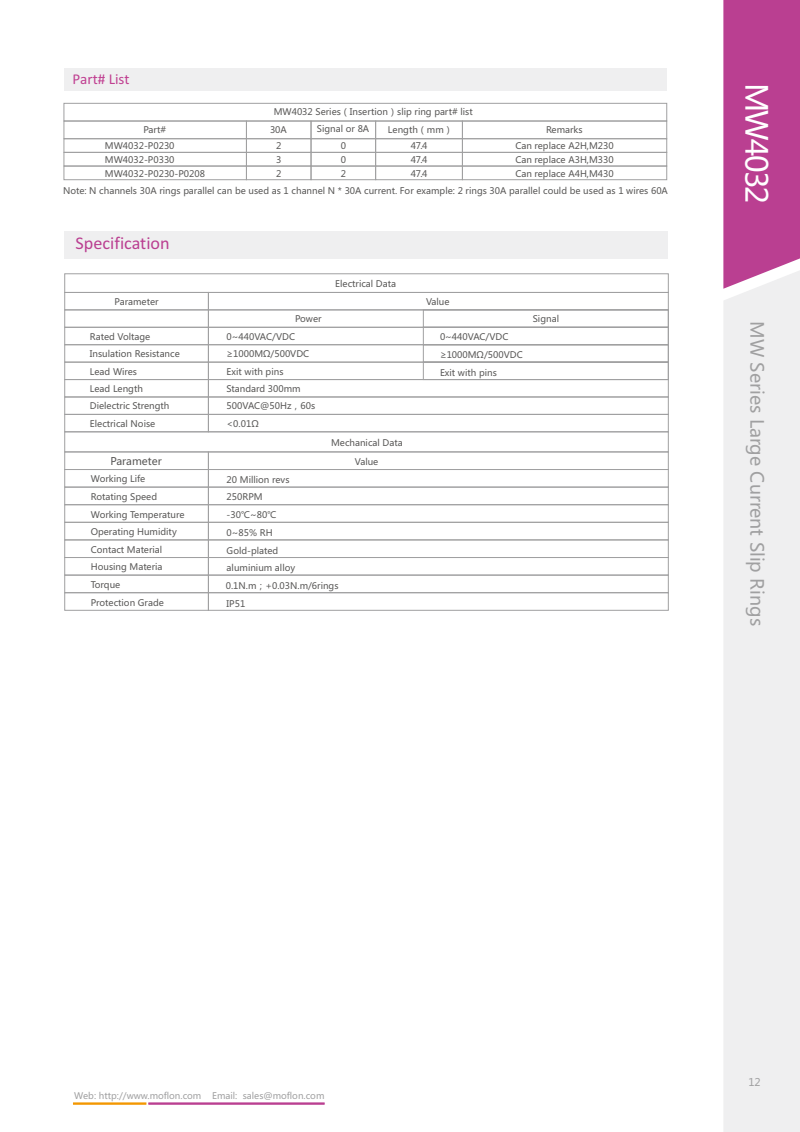
<style>
.page{position:relative;width:800px;height:1132px;background:#fff}
.page>*{position:absolute;margin:0;border:0;box-sizing:border-box;transform-origin:0 0}
.t1{font:30px "Microsoft Ya Hei";letter-spacing:-.06em;color:#fff}
.t2{font:18px "Microsoft Ya Hei";color:#a0a0a1}
.t3{font:18px "Calibri";color:#ba3f91}
.t4{font:15px "Calibri";color:#c03f91}
.t5{font:10.5px "Microsoft Ya Hei";color:#595857}
.t6{font:10.5px "Microsoft Ya Hei";color:#a0a0a1}
.t7{font:9px/17.7px "Microsoft Ya Hei";color:#595857}
.t8{font:9px "Microsoft Ya Hei";color:#a0a0a1}
</style>
<div class="page">
<div style="left:723px;top:0;width:76px;height:270px;background:#ba3f91"></div>
<div style="left:723px;top:270px;width:76px;height:861px;background:#efeff0"></div>
<div style="left:64px;top:68px;width:602px;height:23px;background:#efeff0"></div>
<div style="left:63px;top:120px;width:184px;height:19px;border:1px solid #a0a0a1"></div>
<div style="left:63px;top:138px;width:184px;height:15px;border:1px solid #a0a0a1"></div>
<div style="left:63px;top:103px;width:604px;height:18px;border:1px solid #a0a0a1"></div>
<div style="left:63px;top:152px;width:184px;height:14px;border:1px solid #a0a0a1"></div>
<div style="left:63px;top:165px;width:184px;height:15px;border:1px solid #a0a0a1"></div>
<div style="left:246px;top:120px;width:65px;height:19px;border:1px solid #a0a0a1"></div>
<div style="left:246px;top:138px;width:65px;height:15px;border:1px solid #a0a0a1"></div>
<div style="left:246px;top:152px;width:65px;height:14px;border:1px solid #a0a0a1"></div>
<div style="left:246px;top:165px;width:65px;height:15px;border:1px solid #a0a0a1"></div>
<div style="left:310px;top:120px;width:66px;height:19px;border:1px solid #a0a0a1"></div>
<div style="left:310px;top:138px;width:66px;height:15px;border:1px solid #a0a0a1"></div>
<div style="left:310px;top:152px;width:66px;height:14px;border:1px solid #a0a0a1"></div>
<div style="left:310px;top:165px;width:66px;height:15px;border:1px solid #a0a0a1"></div>
<div style="left:375px;top:120px;width:87px;height:19px;border:1px solid #a0a0a1"></div>
<div style="left:375px;top:138px;width:87px;height:15px;border:1px solid #a0a0a1"></div>
<div style="left:375px;top:152px;width:87px;height:14px;border:1px solid #a0a0a1"></div>
<div style="left:375px;top:165px;width:87px;height:15px;border:1px solid #a0a0a1"></div>
<div style="left:462px;top:120px;width:205px;height:19px;border:1px solid #a0a0a1"></div>
<div style="left:462px;top:138px;width:205px;height:15px;border:1px solid #a0a0a1"></div>
<div style="left:462px;top:152px;width:205px;height:14px;border:1px solid #a0a0a1"></div>
<div style="left:462px;top:165px;width:205px;height:15px;border:1px solid #a0a0a1"></div>
<div style="left:64px;top:231px;width:603px;height:27px;background:#efeff0"></div>
<div style="left:64px;top:273px;width:604px;height:20px;border:1px solid #a0a0a1"></div>
<div style="left:208px;top:292px;width:460px;height:18px;border:1px solid #a0a0a1"></div>
<div style="left:64px;top:292px;width:145px;height:18px;border:1px solid #a0a0a1"></div>
<div style="left:208px;top:309px;width:460px;height:18px;border:1px solid #a0a0a1"></div>
<div style="left:64px;top:309px;width:145px;height:18px;border:1px solid #a0a0a1"></div>
<div style="left:208px;top:327px;width:460px;height:18px;border:1px solid #a0a0a1"></div>
<div style="left:64px;top:327px;width:145px;height:18px;border:1px solid #a0a0a1"></div>
<div style="left:208px;top:344px;width:460px;height:18px;border:1px solid #a0a0a1"></div>
<div style="left:64px;top:344px;width:145px;height:18px;border:1px solid #a0a0a1"></div>
<div style="left:208px;top:361px;width:460px;height:19px;border:1px solid #a0a0a1"></div>
<div style="left:64px;top:361px;width:145px;height:19px;border:1px solid #a0a0a1"></div>
<div style="left:208px;top:379px;width:460px;height:18px;border:1px solid #a0a0a1"></div>
<div style="left:64px;top:379px;width:145px;height:18px;border:1px solid #a0a0a1"></div>
<div style="left:208px;top:396px;width:460px;height:18px;border:1px solid #a0a0a1"></div>
<div style="left:64px;top:396px;width:145px;height:18px;border:1px solid #a0a0a1"></div>
<div style="left:208px;top:414px;width:460px;height:18px;border:1px solid #a0a0a1"></div>
<div style="left:64px;top:414px;width:145px;height:18px;border:1px solid #a0a0a1"></div>
<div style="left:64px;top:431px;width:604px;height:21px;border:1px solid #a0a0a1"></div>
<div style="left:208px;top:451px;width:460px;height:19px;border:1px solid #a0a0a1"></div>
<div style="left:64px;top:451px;width:145px;height:19px;border:1px solid #a0a0a1"></div>
<div style="left:208px;top:469px;width:460px;height:18px;border:1px solid #a0a0a1"></div>
<div style="left:64px;top:469px;width:145px;height:18px;border:1px solid #a0a0a1"></div>
<div style="left:208px;top:486px;width:460px;height:19px;border:1px solid #a0a0a1"></div>
<div style="left:64px;top:486px;width:145px;height:19px;border:1px solid #a0a0a1"></div>
<div style="left:208px;top:539px;width:460px;height:18px;border:1px solid #a0a0a1"></div>
<div style="left:64px;top:539px;width:145px;height:18px;border:1px solid #a0a0a1"></div>
<div style="left:208px;top:521px;width:460px;height:19px;border:1px solid #a0a0a1"></div>
<div style="left:64px;top:521px;width:145px;height:19px;border:1px solid #a0a0a1"></div>
<div style="left:208px;top:504px;width:460px;height:18px;border:1px solid #a0a0a1"></div>
<div style="left:64px;top:504px;width:145px;height:18px;border:1px solid #a0a0a1"></div>
<div style="left:208px;top:557px;width:460px;height:18px;border:1px solid #a0a0a1"></div>
<div style="left:64px;top:557px;width:145px;height:18px;border:1px solid #a0a0a1"></div>
<div style="left:208px;top:574px;width:460px;height:19px;border:1px solid #a0a0a1"></div>
<div style="left:64px;top:574px;width:145px;height:19px;border:1px solid #a0a0a1"></div>
<div style="left:208px;top:592px;width:460px;height:18px;border:1px solid #a0a0a1"></div>
<div style="left:64px;top:592px;width:145px;height:18px;border:1px solid #a0a0a1"></div>
<div style="left:423px;top:309px;width:245px;height:18px;border:1px solid #a0a0a1"></div>
<div style="left:423px;top:327px;width:245px;height:18px;border:1px solid #a0a0a1"></div>
<div style="left:423px;top:344px;width:245px;height:18px;border:1px solid #a0a0a1"></div>
<div style="left:423px;top:361px;width:245px;height:19px;border:1px solid #a0a0a1"></div>
<svg style="left:73px;top:1102px;width:252px;height:2px"></svg>
<h3 class="t4" style="left:73px;top:73px;width:58px">Part# List</h3>
<p class="t7" style="left:105px;top:122px;width:71px;line-height:16px;text-indent:38px">Part#<br>MW4032-P0230</p>
<p class="t7" style="left:105px;top:153px;width:102px;line-height:13.6px">MW4032-P0330<br>MW4032-P0230-P0208</p>
<p class="t7" style="left:274px;top:103px;width:200px">MW4032 Series（Insertion）slip ring part# list</p>
<p class="t7" style="left:270px;top:122px;width:18px;line-height:16px;text-align:center">30A<br>2</p>
<p class="t7" style="left:276px;top:153px;width:7px;line-height:13.6px">3<br>2</p>
<p class="t7" style="left:317px;top:121px;width:54px;line-height:16.8px;text-align:center">Signal or 8A<br>0</p>
<p class="t7" style="left:340px;top:153px;width:7px;line-height:13.6px">0<br>2</p>
<p class="t7" style="left:388px;top:122px;width:66px">Length（mm）</p>
<p class="t7" style="left:515px;top:122px;width:100px;line-height:16.2px;text-align:center">Remarks<br>Can replace A2H,M230</p>
<p class="t7" style="left:515px;top:153px;width:100px;line-height:13.6px">Can replace A3H,M330<br>Can replace A4H,M430</p>
<p class="t7" style="left:411px;top:140px;width:18px;line-height:13.6px;text-align:justify">47.4<br>47.4<br>47.4</p>
<p class="t7" style="left:63px;top:183px;width:606px">Note: N channels 30A rings parallel can be used as 1 channel N * 30A current. For example: 2 rings 30A parallel could be used as 1 wires 60A</p>
<h2 class="t3" style="left:75px;top:235px;width:96px">Specification</h2>
<p class="t7" style="left:335px;top:275px;width:62px">Electrical Data</p>
<p class="t7" style="left:115px;top:293px;width:45px">Parameter</p>
<p class="t7" style="left:426px;top:293px;width:25px">Value</p>
<p class="t7" style="left:90px;top:328px;width:91px">Rated Voltage<br>Insulation Resistance<br>Lead Wires<br>Lead Length<br>Dielectric Strength<br>Electrical Noise</p>
<p class="t7" style="left:226px;top:328px;width:90px">0~440VAC/VDC ≥1000MΩ/500VDC<br>Exit with pins<br>Standard 300mm<br>500VAC@50Hz，60s &lt;0.01Ω</p>
<p class="t7" style="left:295px;top:311px;width:28px">Power</p>
<p class="t7" style="left:440px;top:328px;width:84px">0~440VAC/VDC ≥1000MΩ/500VDC<br>Exit with pins</p>
<p class="t5" style="left:110px;top:456px;width:53px">Parameter</p>
<p class="t7" style="left:91px;top:470px;width:95px">Working Life<br>Rotating Speed<br>Working Temperature<br>Operating Humidity<br>Contact Material<br>Housing Materia<br>Torque<br>Protection Grade</p>
<p class="t7" style="left:331px;top:434px;width:73px">Mechanical Data</p>
<p class="t7" style="left:226px;top:471px;width:114px">20 Million revs<br>250RPM<br>-30℃~80℃<br>0~85% RH<br>Gold-plated<br>aluminium alloy<br>0.1N.m；+0.03N.m/6rings<br>IP51</p>
<p class="t7" style="left:355px;top:453px;width:25px">Value</p>
<p class="t7" style="left:532px;top:311px;width:28px">Signal</p>
<h1 class="t1" style="left:769px;top:82px;width:123px;rotate:90deg">MW4032</h1>
<h2 class="t2" style="left:765px;top:321px;width:306px;rotate:90deg">MW Series Large Current Slip Rings</h2>
<p class="t8" style="left:74px;top:1090px;width:252px">Web: http://www.moflon.com Email: sales@moflon.com</p>
<p class="t6" style="left:748px;top:1077px;width:14px">12</p>
</div>
